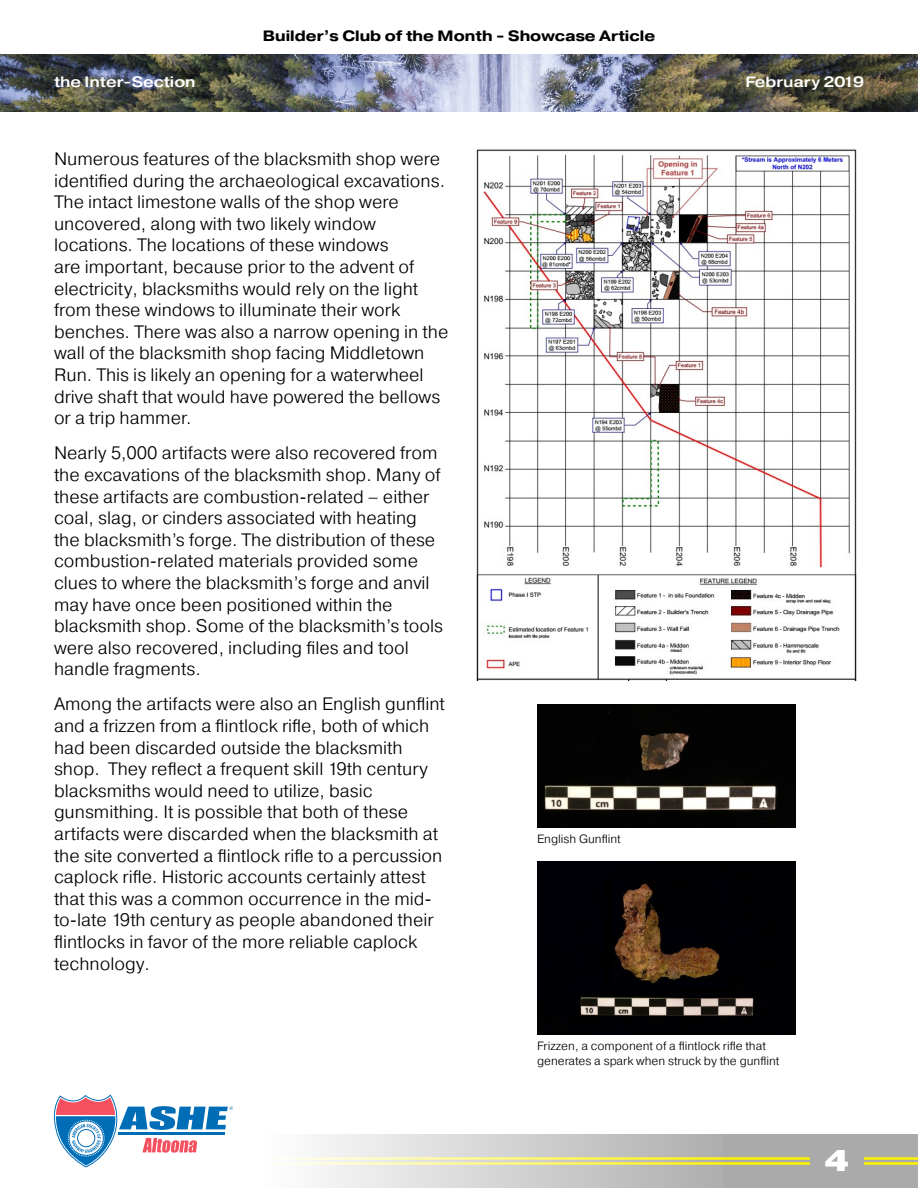
<style>
.page{position:relative;width:918px;height:1188px;background:#fff}
.page>*{position:absolute;margin:0;border:0;box-sizing:border-box;transform-origin:0 0}
.t1{font:900 30px "Pragmatica Ext";color:#fff}
.t2{font:300 18px/21.6px "Pragmatica";color:#000}
.t3{font:700 15px "Pragmatica Ext";color:#000}
.t4{font:500 15px "Pragmatica Ext";color:#fff}
.t5{font:300 12px/14.4px "Pragmatica";color:#000}
</style>
<div class="page">
<img style="left:0;top:54px;width:918px;height:57px">
<div style="left:0;top:1134px;width:918px;height:54px;background:#aaa"></div>
<hr style="left:0;top:1157px;width:918px;height:3px;background:#fff200">
<hr style="left:0;top:1162px;width:918px;height:3px;background:#fff200">
<div style="left:810px;top:1134px;width:54px;height:54px;background:#aaa"></div>
<svg style="left:0;top:1134px;width:723px;height:54px;background:#e3e2da"></svg>
<svg style="left:50px;top:1094px;width:183px;height:73px"></svg>
<img style="left:476px;top:149px;width:381px;height:532px">
<img style="left:538px;top:704px;width:258px;height:123px">
<img style="left:538px;top:862px;width:258px;height:172px">
<p class="t3" style="left:263px;top:26px;width:394px">Builder’s Club of the Month - Showcase Article</p>
<p class="t4" style="left:54px;top:73px;width:143px">the Inter-Section</p>
<p class="t4" style="left:745px;top:73px;width:120px">February 2019</p>
<p class="t2" style="left:54px;top:148px;width:396px">Numerous features of the blacksmith shop were identified during the archaeological excavations.<br>The intact limestone walls of the shop were uncovered, along with two likely window locations. The locations of these windows<br>are important, because prior to the advent of electricity, blacksmiths would rely on the light from these windows to illuminate their work benches. There was also a narrow opening in the wall of the blacksmith shop facing Middletown Run. This is likely an opening for a waterwheel drive shaft that would have powered the bellows or a trip hammer.</p>
<p class="t2" style="left:54px;top:442px;width:391px">Nearly 5,000 artifacts were also recovered from the excavations of the blacksmith shop. Many of these artifacts are combustion-related – either coal, slag, or cinders associated with heating the blacksmith’s forge. The distribution of these combustion-related materials provided some clues to where the blacksmith’s forge and anvil may have once been positioned within the blacksmith shop. Some of the blacksmith’s tools were also recovered, including files and tool handle fragments.</p>
<p class="t2" style="left:54px;top:693px;width:392px">Among the artifacts were also an English gunflint and a frizzen from a flintlock rifle, both of which had been discarded outside the blacksmith shop. They reflect a frequent skill 19th century blacksmiths would need to utilize, basic gunsmithing. It is possible that both of these artifacts were discarded when the blacksmith at the site converted a flintlock rifle to a percussion caplock rifle. Historic accounts certainly attest that this was a common occurrence in the mid&shy;to-late 19th century as people abandoned their flintlocks in favor of the more reliable caplock technology.</p>
<p class="t5" style="left:537px;top:832px;width:85px">English Gunflint</p>
<p class="t5" style="left:537px;top:1039px;width:244px">Frizzen, a component of a flintlock rifle that generates a spark when struck by the gunflint</p>
<h1 class="t1" style="left:825px;top:1141px;width:26px">4</h1>
</div>
